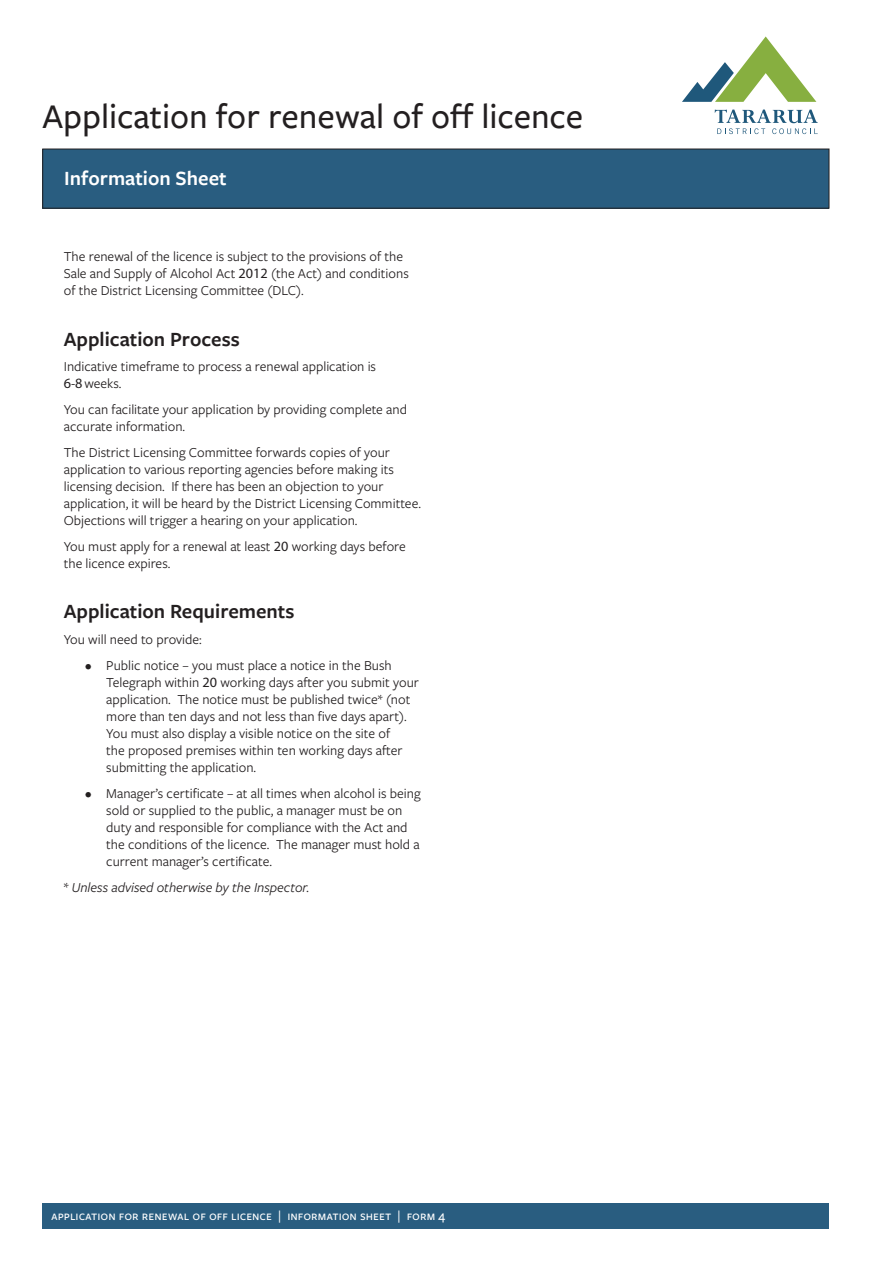
<style>
.page{position:relative;width:893px;height:1263px;background:#fff}
.page>*{position:absolute;margin:0;border:0;box-sizing:border-box;transform-origin:0 0}
.Form_Heading{font:500 36px "Freight Sans Pro";color:#231f20}
.Section_heading{font:600 21px "Freight Sans Pro";color:#231f20}
.Section_heading-2{font:600 21px "Freight Sans Pro";color:#fff}
.Body_text{font:14.25px/17.1px "Freight Sans Pro";color:#231f20}
.Body_text-2{font:italic 14.25px "Freight Sans Pro";color:#231f20}
.t1{font:500 13.5px "Freight Sans Pro";color:#fff}
.s1{font-family:"Myriad Pro"}
.s2{font-style:normal}
</style>
<div class="page">
<div style="left:43px;top:1203px;width:786px;height:26px;background:#295d80"></div>
<div style="left:43px;top:149px;width:786px;height:59px;background:#295d80"></div>
<div style="left:43px;top:149px;width:786px;height:59px;border:1px solid #231f20"></div>
<svg style="left:682px;top:36px;width:134px;height:66px"></svg>
<svg style="left:715px;top:110px;width:103px;height:24px"></svg>
<p class="Form_Heading" style="left:43px;top:92px;width:542px">Application for renewal of off licence</p>
<p class="Section_heading-2" style="left:64px;top:164px;width:164px">Information Sheet</p>
<p class="Body_text" style="left:64px;top:247px;width:347px">The renewal of the licence is subject to the provisions of the<br>Sale and Supply of Alcohol Act <span class="s1">2012</span> (the Act) and conditions of the District Licensing Committee (DLC).</p>
<p class="Section_heading" style="left:64px;top:324px;width:177px">Application Process</p>
<p class="Body_text" style="left:64px;top:357px;width:314px">Indicative timeframe to process a renewal application is<br><span class="s1">6</span>-<span class="s1">8</span> weeks.</p>
<p class="Body_text" style="left:64px;top:400px;width:345px">You can facilitate your application by providing complete and accurate information.</p>
<p class="Body_text" style="left:64px;top:443px;width:359px">The District Licensing Committee forwards copies of your application to various reporting agencies before making its licensing decision. If there has been an objection to your application, it will be heard by the District Licensing Committee.<br>Objections will trigger a hearing on your application.</p>
<p class="Body_text" style="left:64px;top:537px;width:344px">You must apply for a renewal at least <span class="s1">20</span> working days before the licence expires.</p>
<p class="Section_heading" style="left:64px;top:597px;width:232px">Application Requirements</p>
<p class="Body_text" style="left:64px;top:630px;width:140px">You will need to provide:</p>
<p class="Body_text" style="left:106px;top:656px;width:314px;text-indent:-21px">• Public notice – you must place a notice in the Bush Telegraph within <span class="s1">20</span> working days after you submit your application. The notice must be published twice* (not more than ten days and not less than five days apart).<br>You must also display a visible notice on the site of<br>the proposed premises within ten working days after submitting the application.</p>
<p class="Body_text" style="left:106px;top:784px;width:316px;text-indent:-21px">• Manager’s certificate – at all times when alcohol is being sold or supplied to the public, a manager must be on duty and responsible for compliance with the Act and the conditions of the licence. The manager must hold a current manager’s certificate.</p>
<p class="Body_text-2" style="left:64px;top:878px;width:247px"><span class="s2">*</span> Unless advised otherwise by the Inspector.</p>
<p class="t1" style="left:51px;top:1207px;width:396px">application for renewal of off licence | information sheet | form 4</p>
</div>
